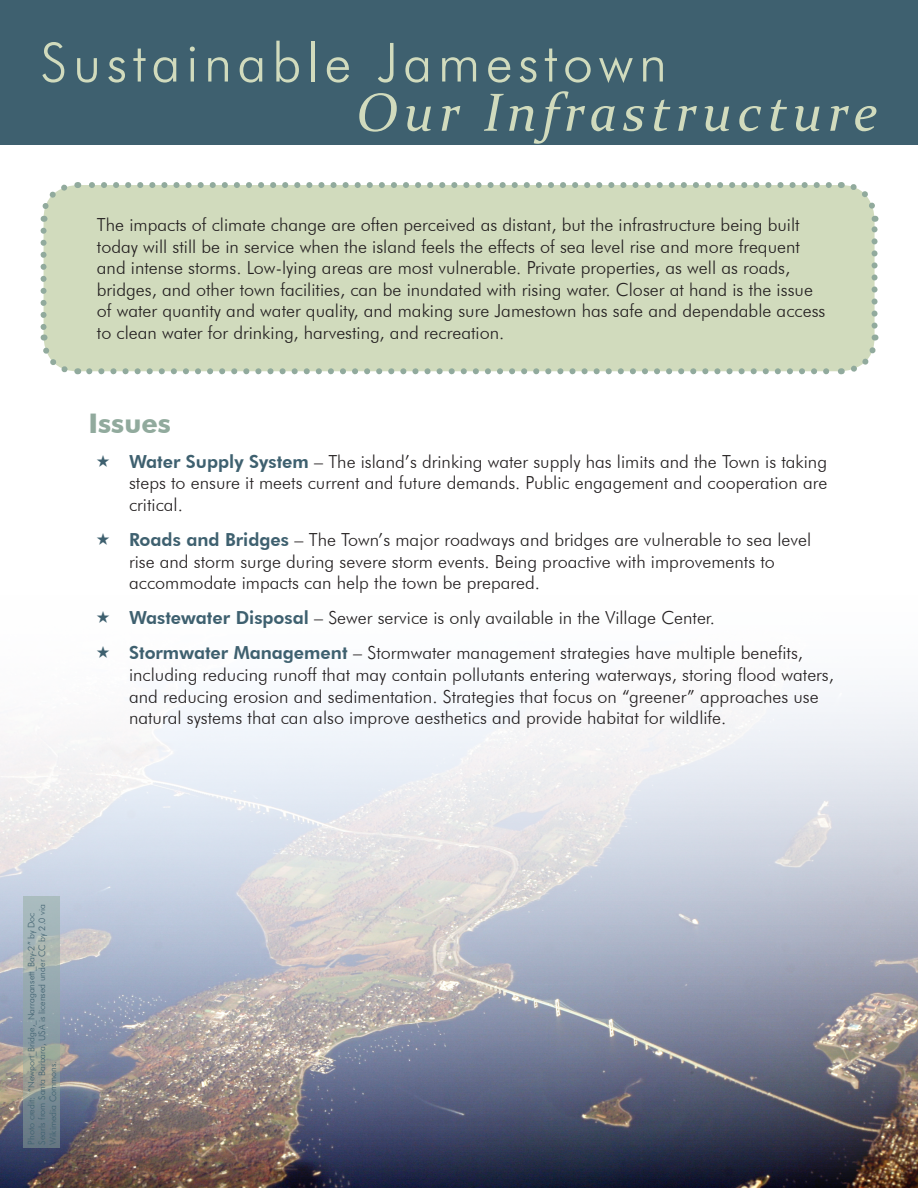
<style>
.page{position:relative;width:918px;height:1188px;background:#fff}
.page>*{position:absolute;margin:0;border:0;box-sizing:border-box;transform-origin:0 0}
.SJ{font:300 54px "Futura BT";letter-spacing:.1em;color:#d1dbbd}
.Our_Island{font:italic 54px "Constantia";letter-spacing:.1em;color:#d1dbbd}
.heading{font:700 27px "Futura BT";color:#91aa9d}
.Body_text{font:300 18px/21.6px "Futura BT";color:#231f20}
.Photo_credit{font:300 9px/10.8px "Futura BT";color:#3e606f}
.s1{font-weight:800;color:#3e606f}
</style>
<div class="page">
<img style="left:0;top:692px;width:918px;height:496px">
<div style="left:0;top:0;width:918px;height:144px;background:#3e606f"></div>
<div style="left:44px;top:185px;width:831px;height:186px;background:#d1dbbd;border-radius:34px"></div>
<svg style="left:89px;top:368px;width:746px;height:6px"></svg>
<svg style="left:40px;top:231px;width:38px;height:144px"></svg>
<svg style="left:841px;top:335px;width:38px;height:40px"></svg>
<svg style="left:841px;top:182px;width:38px;height:144px"></svg>
<svg style="left:40px;top:182px;width:789px;height:40px"></svg>
<svg style="left:24px;top:896px;width:36px;height:252px;background:#93a2a4"></svg>
<p class="SJ" style="left:40px;top:30px;width:628px">Sustainable Jamestown</p>
<p class="Our_Island" style="left:356px;top:76px;width:523px">Our Infrastructure</p>
<p class="Body_text" style="left:97px;top:214px;width:730px">The impacts of climate change are often perceived as distant, but the infrastructure being built today will still be in service when the island feels the effects of sea level rise and more frequent and intense storms. Low-lying areas are most vulnerable. Private properties, as well as roads, bridges, and other town facilities, can be inundated with rising water. Closer at hand is the issue of water quantity and water quality, and making sure Jamestown has safe and dependable access to clean water for drinking, harvesting, and recreation.</p>
<p class="heading" style="left:89px;top:407px;width:84px">Issues</p>
<p class="Body_text" style="left:129px;top:450px;width:700px;text-align:justify"><span class="s1">Water Supply System</span> – The island’s drinking water supply has limits and the Town is taking steps to ensure it meets current and future demands. Public engagement and cooperation are critical.</p>
<p class="Body_text" style="left:129px;top:529px;width:684px"><span class="s1">Roads and Bridges</span> – The Town’s major roadways and bridges are vulnerable to sea level rise and storm surge during severe storm events. Being proactive with improvements to accommodate impacts can help the town be prepared.</p>
<p class="Body_text" style="left:129px;top:607px;width:587px"><span class="s1">Wastewater Disposal</span> – Sewer service is only available in the Village Center.</p>
<p class="Body_text" style="left:129px;top:642px;width:706px"><span class="s1">Stormwater Management</span> – Stormwater management strategies have multiple benefits, including reducing runoff that may contain pollutants entering waterways, storing flood waters, and reducing erosion and sedimentation. Strategies that focus on “greener” approaches use natural systems that can also improve aesthetics and provide habitat for wildlife.</p>
<p class="Photo_credit" style="left:26px;top:1145px;width:242px;rotate:-90deg">Photo credit: “Newport_Bridge,_Narragansett_Bay-2” by Doc<br>Searls from Santa Barbara, USA is licensed under CC by 2.0 via<br>Wikimedia Commons.</p>
</div>
